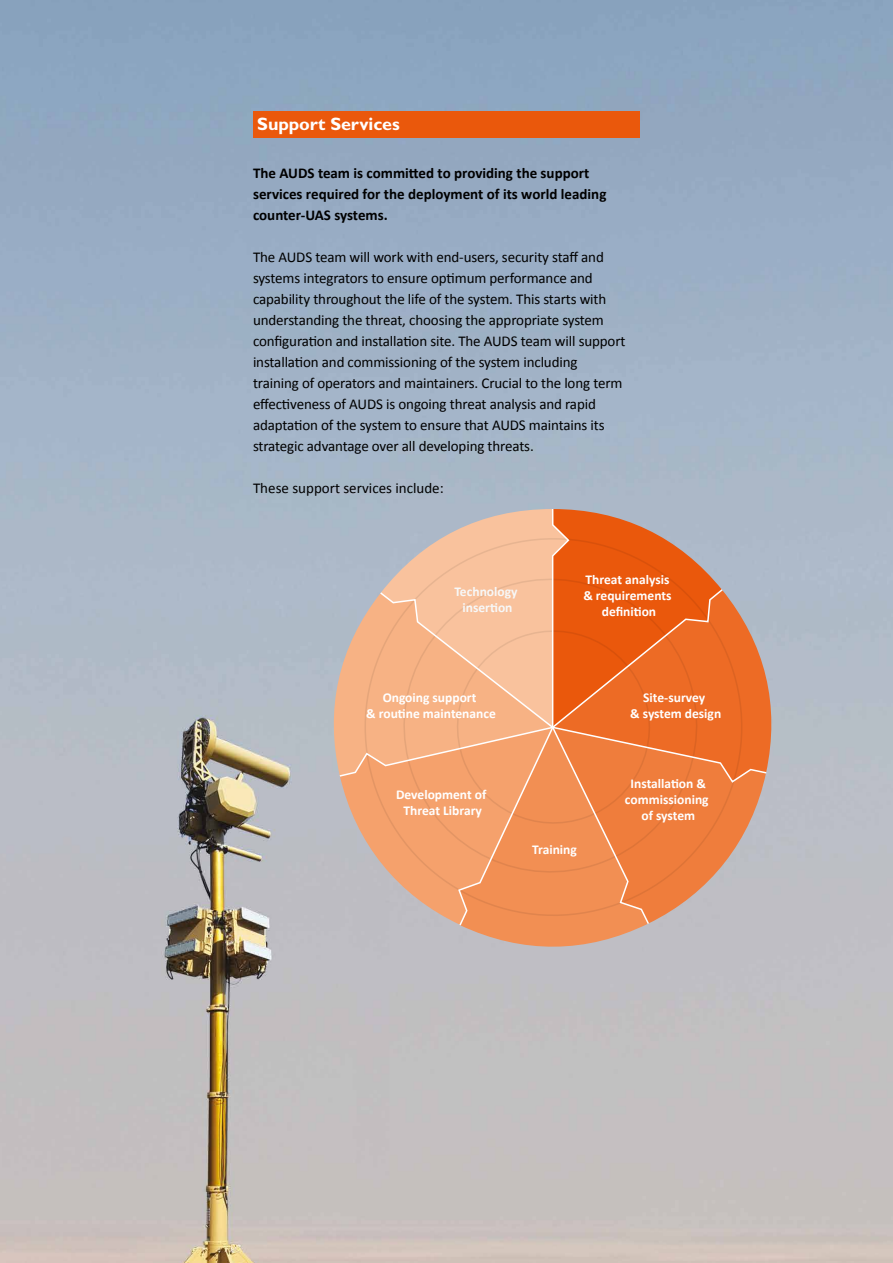
<style>
.page{position:relative;width:893px;height:1263px;background:#fff}
.page>*{position:absolute;margin:0;border:0;box-sizing:border-box;transform-origin:0 0}
.t1{font:700 18px "Gill Sans";letter-spacing:-.005em;color:#fff}
.t2{font:15px/21px "Calibri";letter-spacing:-.01em;color:#000}
.t3{font:700 15px/21px "Calibri";color:#000}
.t4{font:700 13.5px/16.2px "Calibri";color:#fff;text-align:center}
.t5{font:700 13.5px/16.2px "Calibri";color:#f7f8f8;text-align:center}
</style>
<div class="page">
<img style="left:0;top:0;width:893px;height:1263px">
<div style="left:253px;top:111px;width:387px;height:27px;background:#ea580c"></div>
<svg style="left:334px;top:509px;width:441px;height:444px;background:#e39a70"></svg>
<p class="t1" style="left:257px;top:113px;width:144px">Support Services</p>
<p class="t3" style="left:253px;top:161px;width:355px">The AUDS team is committed to providing the support services required for the deployment of its world leading counter-UAS systems.</p>
<p class="t2" style="left:253px;top:245px;width:374px">The AUDS team will work with end-users, security staff and systems integrators to ensure optimum performance and capability throughout the life of the system. This starts with understanding the threat, choosing the appropriate system configuration and installation site. The AUDS team will support installation and commissioning of the system including training of operators and maintainers. Crucial to the long term effectiveness of AUDS is ongoing threat analysis and rapid adaptation of the system to ensure that AUDS maintains its strategic advantage over all developing threats.</p>
<p class="t2" style="left:253px;top:476px;width:192px">These support services include:</p>
<p class="t5" style="left:454px;top:583px;width:65px">Technology insertion</p>
<p class="t4" style="left:583px;top:571px;width:90px">Threat analysis &amp; requirements definition</p>
<p class="t4" style="left:366px;top:688px;width:131px">Ongoing support<br>&amp; routine maintenance</p>
<p class="t4" style="left:396px;top:785px;width:92px">Development of<br>Threat Library</p>
<p class="t4" style="left:532px;top:841px;width:46px">Training</p>
<p class="t4" style="left:630px;top:688px;width:93px">Site-survey<br>&amp; system design</p>
<p class="t4" style="left:625px;top:775px;width:85px">Installation &amp; commissioning of system</p>
</div>
